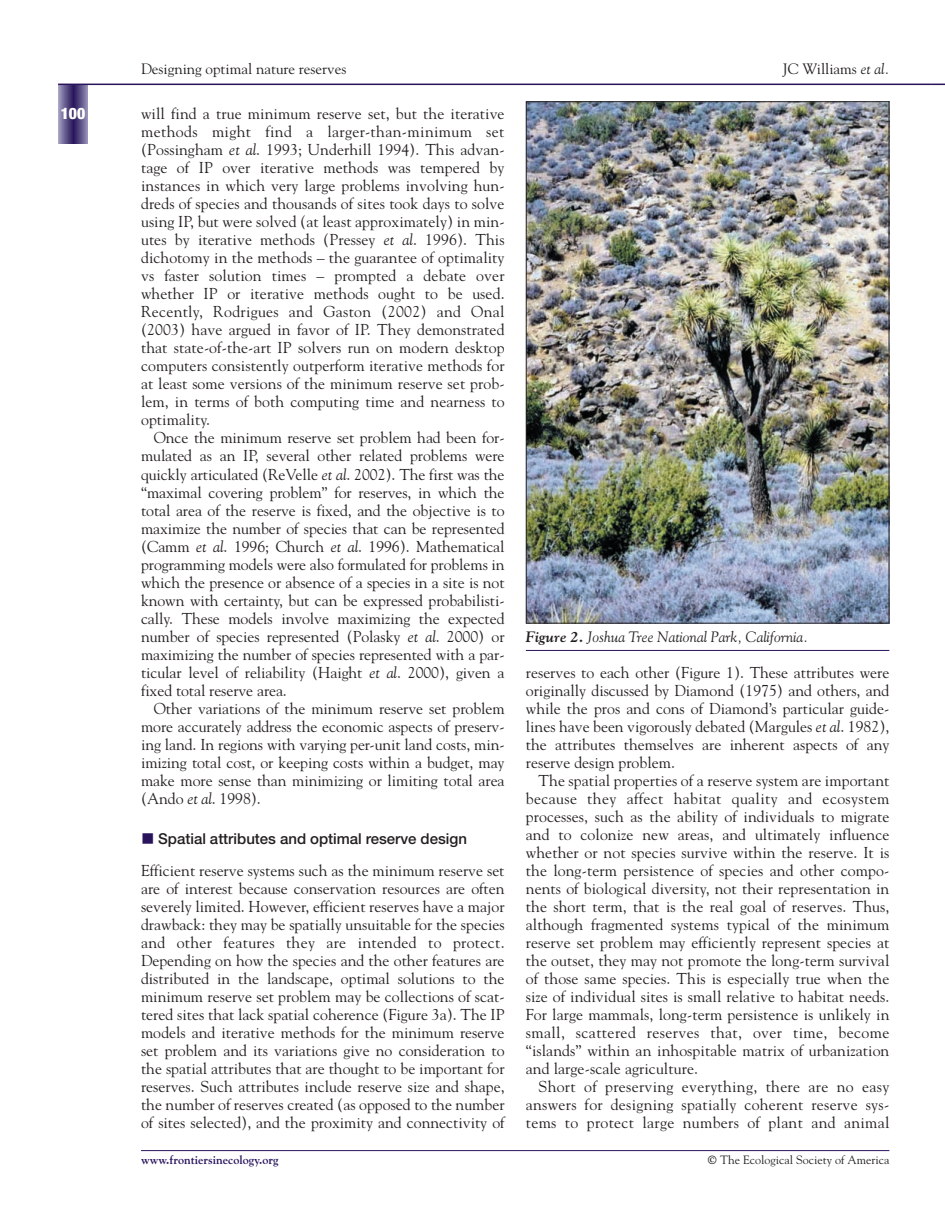
<style>
.page{position:relative;width:945px;height:1217px;background:#fff}
.page>*{position:absolute;margin:0;border:0;box-sizing:border-box;transform-origin:0 0}
.t1{font:15.75px/18px "Goudy";color:#231f20;text-align:justify}
.t2{font:900 condensed 15.75px "Helvetica Neue";color:#fff}
.t3{font:15px "Goudy";color:#231f20}
.t4{font:italic 15px "Goudy";color:#231f20}
.t5{font:500 15px "Helvetica Neue";color:#231f20}
.t6{font:12px "Goudy";color:#231f20}
.t7{font:700 12px "Goudy";color:#29135d}
.s1{font-style:italic}
.s2{font-weight:700}
</style>
<div class="page">
<svg style="left:932px;top:84px;width:13px;height:1px"></svg>
<svg style="left:58px;top:85px;width:30px;height:59px;background:#63578b"></svg>
<hr style="left:58px;top:84px;width:874px;height:1px;background:#29135d">
<hr style="left:141px;top:1150px;width:748px;height:1px;background:#29135d">
<img style="left:528px;top:103px;width:359px;height:518px">
<hr style="left:526px;top:650px;width:363px;height:1px;background:#29135d">
<p class="t2" style="left:61px;top:108px;width:26px">100</p>
<p class="t3" style="left:141px;top:62px;width:207px">Designing optimal nature reserves</p>
<p class="t3" style="left:783px;top:62px;width:108px">JC Williams <span class="s1">et al.</span></p>
<p class="t1" style="left:141px;top:106px;width:365px">will find a true minimum reserve set, but the iterative methods might find a larger-than-minimum set (Possingham <span class="s1">et al</span>. 1993; Underhill 1994). This advan&shy;tage of IP over iterative methods was tempered by instances in which very large problems involving hun&shy;dreds of species and thousands of sites took days to solve using IP, but were solved (at least approximately) in min&shy;utes by iterative methods (Pressey <span class="s1">et al</span>. 1996). This dichotomy in the methods – the guarantee of optimality vs faster solution times – prompted a debate over whether IP or iterative methods ought to be used.<br>Recently, Rodrigues and Gaston (2002) and Onal (2003) have argued in favor of IP. They demonstrated that state-of-the-art IP solvers run on modern desktop computers consistently outperform iterative methods for at least some versions of the minimum reserve set prob&shy;lem, in terms of both computing time and nearness to optimality.</p>
<p class="t1" style="left:141px;top:430px;width:365px;text-indent:13px">Once the minimum reserve set problem had been for&shy;mulated as an IP, several other related problems were quickly articulated (ReVelle <span class="s1">et al</span>. 2002). The first was the “maximal covering problem” for reserves, in which the total area of the reserve is fixed, and the objective is to maximize the number of species that can be represented (Camm <span class="s1">et al</span>. 1996; Church <span class="s1">et al</span>. 1996). Mathematical programming models were also formulated for problems in which the presence or absence of a species in a site is not known with certainty, but can be expressed probabilisti&shy;cally. These models involve maximizing the expected number of species represented (Polasky <span class="s1">et al</span>. 2000) or maximizing the number of species represented with a par&shy;ticular level of reliability (Haight <span class="s1">et al</span>. 2000), given a fixed total reserve area.</p>
<p class="t1" style="left:141px;top:700px;width:365px;text-indent:13px">Other variations of the minimum reserve set problem more accurately address the economic aspects of preserv&shy;ing land. In regions with varying per-unit land costs, min&shy;imizing total cost, or keeping costs within a budget, may make more sense than minimizing or limiting total area (Ando <span class="s1">et al</span>. 1998).</p>
<p class="t5" style="left:158px;top:833px;width:310px">Spatial attributes and optimal reserve design</p>
<p class="t1" style="left:141px;top:862px;width:365px">Efficient reserve systems such as the minimum reserve set are of interest because conservation resources are often severely limited. However, efficient reserves have a major drawback: they may be spatially unsuitable for the species and other features they are intended to protect.<br>Depending on how the species and the other features are distributed in the landscape, optimal solutions to the minimum reserve set problem may be collections of scat&shy;tered sites that lack spatial coherence (Figure 3a). The IP models and iterative methods for the minimum reserve set problem and its variations give no consideration to the spatial attributes that are thought to be important for reserves. Such attributes include reserve size and shape, the number of reserves created (as opposed to the number of sites selected), and the proximity and connectivity of</p>
<p class="t4" style="left:526px;top:630px;width:284px"><span class="s2">Figure 2.</span> Joshua Tree National Park, California.</p>
<p class="t1" style="left:526px;top:664px;width:365px">reserves to each other (Figure 1). These attributes were originally discussed by Diamond (1975) and others, and while the pros and cons of Diamond’s particular guide&shy;lines have been vigorously debated (Margules <span class="s1">et al</span>. 1982), the attributes themselves are inherent aspects of any reserve design problem.</p>
<p class="t1" style="left:526px;top:772px;width:365px;text-indent:13px">The spatial properties of a reserve system are important because they affect habitat quality and ecosystem processes, such as the ability of individuals to migrate and to colonize new areas, and ultimately influence whether or not species survive within the reserve. It is the long-term persistence of species and other compo&shy;nents of biological diversity, not their representation in the short term, that is the real goal of reserves. Thus, although fragmented systems typical of the minimum reserve set problem may efficiently represent species at the outset, they may not promote the long-term survival of those same species. This is especially true when the size of individual sites is small relative to habitat needs.<br>For large mammals, long-term persistence is unlikely in small, scattered reserves that, over time, become “islands” within an inhospitable matrix of urbanization and large-scale agriculture.</p>
<p class="t1" style="left:526px;top:1078px;width:365px;text-indent:13px">Short of preserving everything, there are no easy answers for designing spatially coherent reserve sys&shy;tems to protect large numbers of plant and animal</p>
<p class="t7" style="left:141px;top:1155px;width:139px">www.frontiersinecology.org</p>
<p class="t6" style="left:708px;top:1155px;width:183px"><span class="s2">©</span> The Ecological Society of America</p>
</div>
